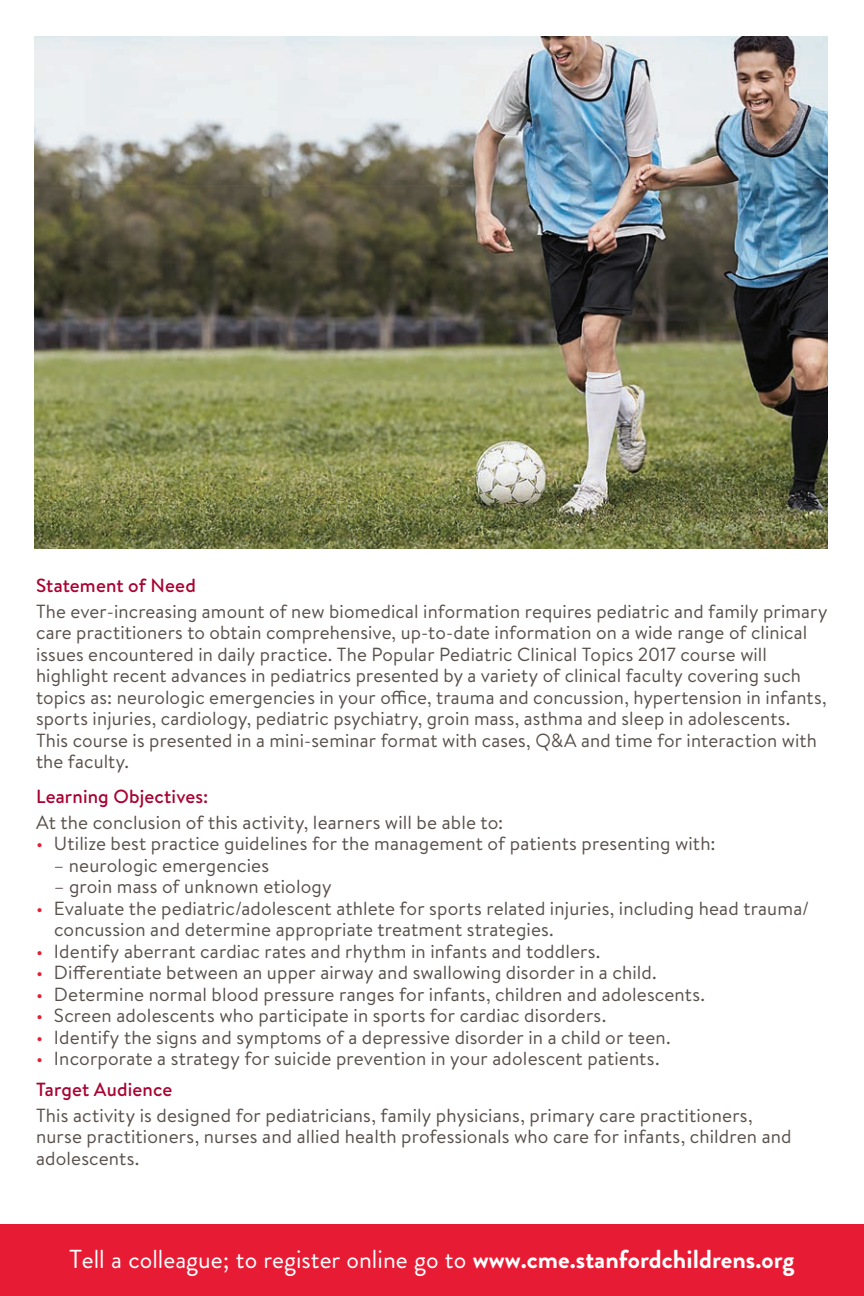
<style>
.page{position:relative;width:864px;height:1296px;background:#fff}
.page>*{position:absolute;margin:0;border:0;box-sizing:border-box;transform-origin:0 0}
.t1{font:26px "Brandon Grotesque";color:#fff}
.t2{font:19px/21.6px "Brandon Text";letter-spacing:.01em;color:#584f4a}
.t3{font:500 19px "Brandon Text";letter-spacing:.01em;color:#a90332}
.s1{color:#e71c34}
.s2{font-weight:700}
</style>
<div class="page">
<img style="left:34px;top:36px;width:794px;height:513px">
<hr style="left:863px;top:0;width:1px;height:128px;background:#a90332">
<div style="left:0;top:1224px;width:864px;height:72px;background:#e71c34"></div>
<p class="t3" style="left:36px;top:572px;width:161px">Statement of Need</p>
<p class="t2" style="left:36px;top:600px;width:793px">The ever-increasing amount of new biomedical information requires pediatric and family primary care practitioners to obtain comprehensive, up-to-date information on a wide range of clinical issues encountered in daily practice. The Popular Pediatric Clinical Topics 2017 course will highlight recent advances in pediatrics presented by a variety of clinical faculty covering such topics as: neurologic emergencies in your office, trauma and concussion, hypertension in infants, sports injuries, cardiology, pediatric psychiatry, groin mass, asthma and sleep in adolescents.<br>This course is presented in a mini-seminar format with cases, Q&amp;A and time for interaction with the faculty.</p>
<p class="t3" style="left:36px;top:783px;width:174px">Learning Objectives:</p>
<p class="t2" style="left:36px;top:811px;width:469px">At the conclusion of this activity, learners will be able to:</p>
<p class="t2" style="left:36px;top:832px;width:681px"><span class="s1">•</span> Utilize best practice guidelines for the management of patients presenting with:</p>
<p class="t2" style="left:54px;top:854px;width:217px">– neurologic emergencies</p>
<p class="t2" style="left:54px;top:875px;width:279px">– groin mass of unknown etiology</p>
<p class="t2" style="left:54px;top:897px;width:757px;text-indent:-18px"><span class="s1">•</span> Evaluate the pediatric/adolescent athlete for sports related injuries, including head trauma/ concussion and determine appropriate treatment strategies.</p>
<p class="t2" style="left:36px;top:940px;width:566px"><span class="s1">•</span> Identify aberrant cardiac rates and rhythm in infants and toddlers.</p>
<p class="t2" style="left:36px;top:961px;width:622px"><span class="s1">•</span> Differentiate between an upper airway and swallowing disorder in a child.</p>
<p class="t2" style="left:36px;top:983px;width:671px"><span class="s1">•</span> Determine normal blood pressure ranges for infants, children and adolescents.</p>
<p class="t2" style="left:36px;top:1004px;width:572px"><span class="s1">•</span> Screen adolescents who participate in sports for cardiac disorders.</p>
<p class="t2" style="left:36px;top:1026px;width:636px"><span class="s1">•</span> Identify the signs and symptoms of a depressive disorder in a child or teen.</p>
<p class="t2" style="left:36px;top:1047px;width:625px"><span class="s1">•</span> Incorporate a strategy for suicide prevention in your adolescent patients.</p>
<p class="t3" style="left:36px;top:1076px;width:138px">Target Audience</p>
<p class="t2" style="left:36px;top:1104px;width:757px">This activity is designed for pediatricians, family physicians, primary care practitioners, nurse practitioners, nurses and allied health professionals who care for infants, children and adolescents.</p>
<p class="t1" style="left:69px;top:1241px;width:727px">Tell a colleague; to register online go to <span class="s2">www.cme.stanfordchildrens.org</span></p>
</div>
